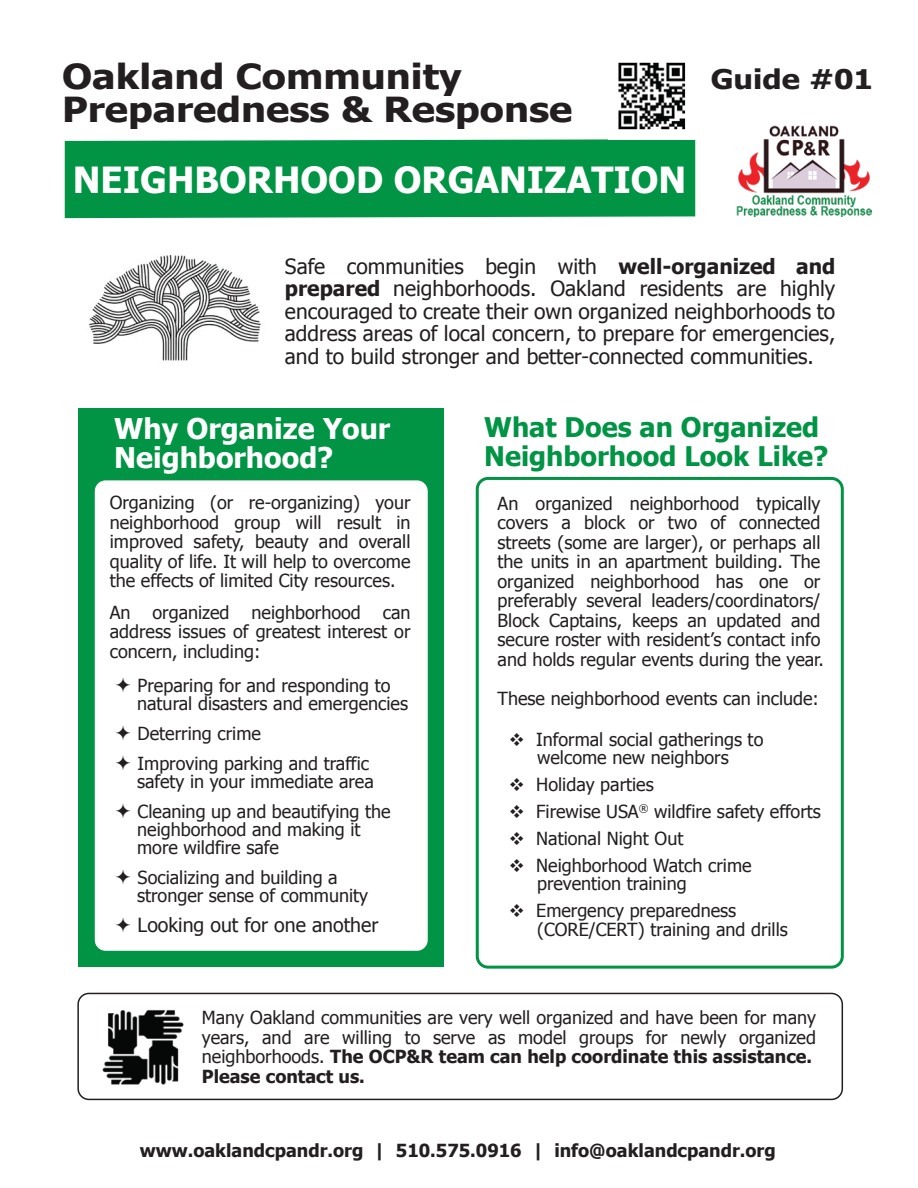
<style>
.page{position:relative;width:918px;height:1188px;background:#fff}
.page>*{position:absolute;margin:0;border:0;box-sizing:border-box;transform-origin:0 0}
.t1{font:700 36px "Tahoma";color:#fff}
.t2{font:700 34.5px/33px "Tahoma";color:#231f20;scale:1.14 1}
.t3{font:700 28.5px/28.5px "Tahoma";color:#fff}
.t4{font:700 27px/28.5px "Tahoma";color:#009444}
.t5{font:700 27px "Tahoma";color:#231f20;scale:1.14 1}
.t6{font:21px/22.5px "Tahoma";color:#231f20;text-align:justify}
.t7{font:19.5px "Tahoma";color:#231f20}
.t8{font:18px/19.5px "Tahoma";color:#231f20}
.t9{font:700 18px "Tahoma";color:#231f20}
.s1{font-weight:700}
</style>
<div class="page">
<div style="left:65px;top:139px;width:630px;height:79px;background:#009444"></div>
<img style="left:102px;top:1010px;width:82px;height:75px">
<img style="left:737px;top:125px;width:135px;height:92px">
<img style="left:618px;top:62px;width:68px;height:68px">
<img style="left:89px;top:255px;width:172px;height:106px">
<div style="left:78px;top:408px;width:366px;height:559px;background:#009444"></div>
<div style="left:95px;top:480px;width:333px;height:471px;background:#fff;border-radius:11px"></div>
<div style="left:476px;top:477px;width:368px;height:492px;border:3px solid #009444;border-radius:11px"></div>
<div style="left:77px;top:993px;width:766px;height:107px;border:2px solid #231f20;border-radius:11px"></div>
<h2 class="t2" style="left:62px;top:58px;width:449px">Oakland Community<br>Preparedness &amp; Response</h2>
<h1 class="t1" style="left:73px;top:155px;width:615px">NEIGHBORHOOD ORGANIZATION</h1>
<h3 class="t5" style="left:711px;top:60px;width:144px">Guide #01</h3>
<p class="t6" style="left:285px;top:254px;width:552px">Safe communities begin with <span class="s1">well-organized and prepared</span> neighborhoods. Oakland residents are highly encouraged to create their own organized neighborhoods to address areas of local concern, to prepare for emergencies, and to build stronger and better-connected communities.</p>
<h3 class="t3" style="left:114px;top:413px;width:278px">Why Organize Your<br>Neighborhood?</h3>
<p class="t8" style="left:110px;top:492px;width:302px;text-align:justify">Organizing (or re-organizing) your neighborhood group will result in improved safety, beauty and overall quality of life. It will help to overcome the effects of limited City resources.</p>
<p class="t8" style="left:110px;top:602px;width:302px;text-align:justify">An organized neighborhood can address issues of greatest interest or concern, including:</p>
<p class="t8" style="left:137px;top:675px;width:272px;line-height:18px">Preparing for and responding to natural disasters and emergencies</p>
<p class="t8" style="left:138px;top:717px;width:233px;line-height:30px">Deterring crime<br>Improving parking and traffic</p>
<p class="t8" style="left:137px;top:765px;width:255px;line-height:30px">safety in your immediate area<br>Cleaning up and beautifying the</p>
<p class="t8" style="left:137px;top:819px;width:225px;line-height:18px">neighborhood and making it more wildfire safe</p>
<p class="t8" style="left:137px;top:867px;width:232px;line-height:18px">Socializing and building a stronger sense of community</p>
<p class="t7" style="left:138px;top:912px;width:242px">Looking out for one another</p>
<h3 class="t4" style="left:484px;top:412px;width:346px">What Does an Organized<br>Neighborhood Look Like?</h3>
<p class="t8" style="left:498px;top:493px;width:328px">An organized neighborhood typically covers a block or two of connected streets (some are larger), or perhaps all the units in an apartment building. The organized neighborhood has one or preferably several leaders/coordinators/ Block Captains, keeps an updated and secure roster with resident’s contact info and holds regular events during the year.</p>
<p class="t8" style="left:498px;top:688px;width:323px">These neighborhood events can include:</p>
<p class="t8" style="left:509px;top:730px;width:256px;line-height:18px;text-align:center">❖ Informal social gatherings to welcome new neighbors</p>
<p class="t8" style="left:509px;top:774px;width:146px">❖ Holiday parties</p>
<p class="t8" style="left:509px;top:801px;width:313px">❖ Firewise USA<sup>®</sup> wildfire safety efforts</p>
<p class="t8" style="left:509px;top:828px;width:176px">❖ National Night Out</p>
<p class="t8" style="left:537px;top:856px;width:216px;line-height:18px;text-indent:-28px">❖ Neighborhood Watch crime prevention training</p>
<p class="t8" style="left:537px;top:900px;width:252px;text-indent:-28px">❖ Emergency preparedness (CORE/CERT) training and drills</p>
<p class="t8" style="left:202px;top:1007px;width:616px">Many Oakland communities are very well organized and have been for many years, and are willing to serve as model groups for newly organized neighborhoods. <span class="s1">The OCP&amp;R team can help coordinate this assistance.<br>Please contact us.</span></p>
<p class="t9" style="left:140px;top:1138px;width:638px">www.oaklandcpandr.org | 510.575.0916 | info@oaklandcpandr.org</p>
</div>
